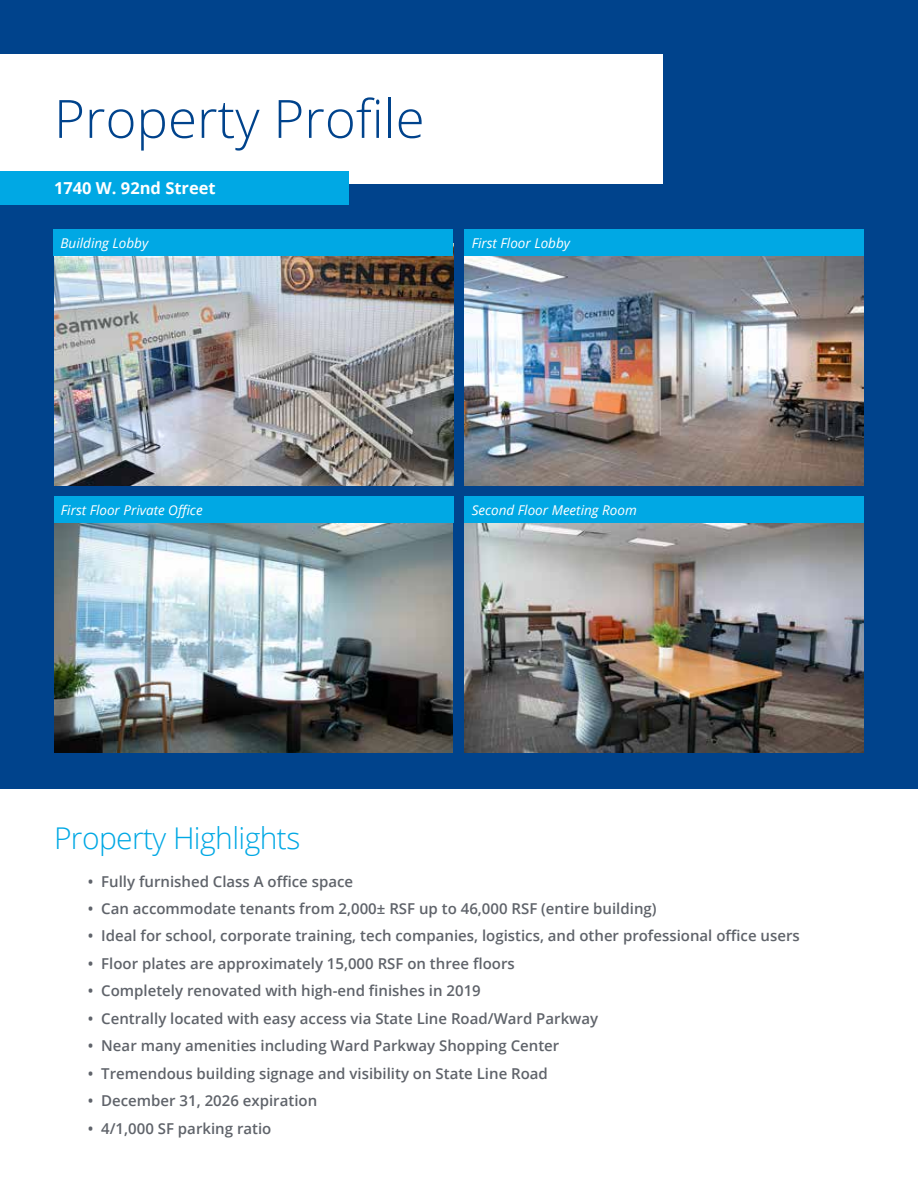
<style>
.page{position:relative;width:918px;height:1188px;background:#fff}
.page>*{position:absolute;margin:0;border:0;box-sizing:border-box;transform-origin:0 0}
.t1{font:300 52.95px "Open Sans";color:#00438c}
.t2{font:300 30px "Open Sans";letter-spacing:-.02em;color:#00a8e4}
.t3{font:700 16.5px "Open Sans";color:#fff}
.t4{font:600 15px "Open Sans";color:#5f636a}
.t5{font:italic 13.5px "Open Sans";color:#fff}
</style>
<div class="page">
<div style="left:0;top:0;width:918px;height:788px;background:#00438c"></div>
<div style="left:0;top:54px;width:662px;height:130px;background:#fff"></div>
<div style="left:0;top:171px;width:348px;height:33px;background:#00a8e4"></div>
<img style="left:54px;top:256px;width:399px;height:229px">
<img style="left:54px;top:523px;width:399px;height:229px">
<img style="left:465px;top:256px;width:399px;height:229px">
<img style="left:465px;top:523px;width:399px;height:229px">
<div style="left:54px;top:230px;width:399px;height:26px;background:#00a8e4"></div>
<div style="left:465px;top:230px;width:399px;height:26px;background:#00a8e4"></div>
<div style="left:465px;top:496px;width:399px;height:27px;background:#00a8e4"></div>
<div style="left:54px;top:496px;width:399px;height:27px;background:#00a8e4"></div>
<h1 class="t1" style="left:54px;top:82px;width:372px">Property Profile</h1>
<p class="t3" style="left:54px;top:177px;width:163px">1740 W. 92nd Street</p>
<p class="t5" style="left:60px;top:234px;width:89px">Building Lobby</p>
<p class="t5" style="left:472px;top:234px;width:100px">First Floor Lobby</p>
<p class="t5" style="left:61px;top:501px;width:143px">First Floor Private Office</p>
<p class="t5" style="left:472px;top:501px;width:167px">Second Floor Meeting Room</p>
<h2 class="t2" style="left:54px;top:817px;width:248px">Property Highlights</h2>
<p class="t4" style="left:88px;top:871px;width:267px">• Fully furnished Class A office space</p>
<p class="t4" style="left:88px;top:898px;width:570px">• Can accommodate tenants from 2,000± RSF up to 46,000 RSF (entire building)</p>
<p class="t4" style="left:88px;top:926px;width:714px">• Ideal for school, corporate training, tech companies, logistics, and other professional office users</p>
<p class="t4" style="left:88px;top:953px;width:429px">• Floor plates are approximately 15,000 RSF on three floors</p>
<p class="t4" style="left:88px;top:981px;width:395px">• Completely renovated with high-end finishes in 2019</p>
<p class="t4" style="left:88px;top:1008px;width:512px">• Centrally located with easy access via State Line Road/Ward Parkway</p>
<p class="t4" style="left:88px;top:1036px;width:473px">• Near many amenities including Ward Parkway Shopping Center</p>
<p class="t4" style="left:88px;top:1063px;width:462px">• Tremendous building signage and visibility on State Line Road</p>
<p class="t4" style="left:88px;top:1091px;width:231px">• December 31, 2026 expiration</p>
<p class="t4" style="left:88px;top:1118px;width:185px">• 4/1,000 SF parking ratio</p>
</div>
